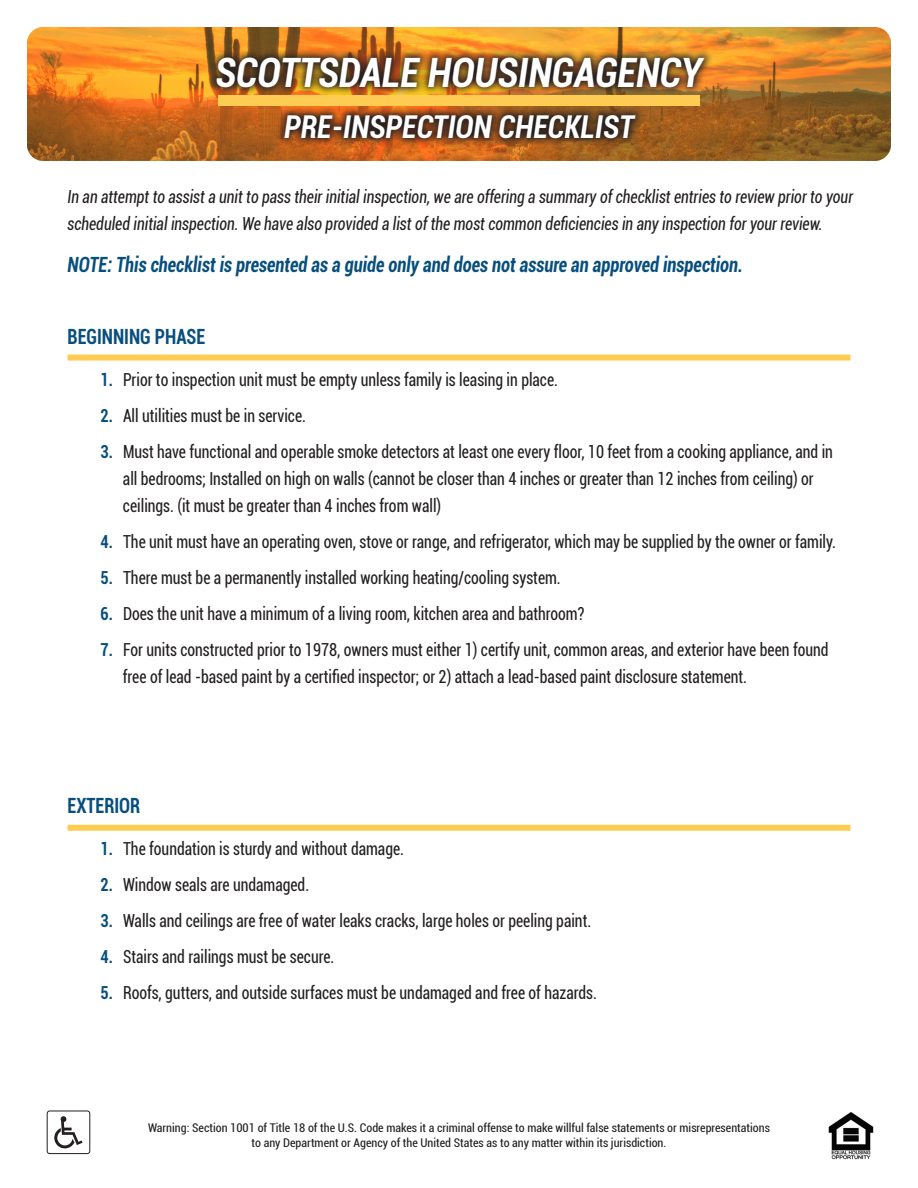
<style>
.page{position:relative;width:918px;height:1188px;background:#fff}
.page>*{position:absolute;margin:0;border:0;box-sizing:border-box;transform-origin:0 0}
.t1{font:italic 700 condensed 40.5px "Roboto";color:#fff;scale:.95 1}
.t2{font:italic 700 condensed 31.5px "Roboto";color:#fff;scale:.95 1}
.t3{font:italic 700 condensed 21px "Roboto";color:#084f7e;scale:.87 1}
.t4{font:700 condensed 21px "Roboto";color:#084f7e;scale:.87 1}
.t5{font:condensed 18px "Roboto";color:#231f20;scale:.87 1}
.t6{font:italic condensed 18px/27px "Roboto";color:#231f20;scale:.87 1}
.t7{font:condensed 12px "Roboto";color:#231f20}
.s1{font-weight:700;color:#084f7e}
</style>
<div class="page">
<div style="left:47px;top:1111px;width:43px;height:43px;border:1px solid #231f20;border-radius:3px"></div>
<svg style="left:54px;top:1116px;width:29px;height:32px"></svg>
<img style="left:828px;top:1112px;width:45px;height:48px">
<svg style="left:27px;top:27px;width:864px;height:134px;background:#c87b26"></svg>
<svg style="left:207px;top:48px;width:507px;height:99px;background:#7c4c20"></svg>
<div style="left:218px;top:95px;width:482px;height:11px;background:#fecc53"></div>
<div style="left:68px;top:355px;width:782px;height:6px;background:#fecc53"></div>
<div style="left:68px;top:825px;width:782px;height:6px;background:#fecc53"></div>
<p class="t1" style="left:216px;top:44px;width:514px">SCOTTSDALE HOUSINGAGENCY</p>
<p class="t2" style="left:284px;top:104px;width:370px">PRE-INSPECTION CHECKLIST</p>
<p class="t6" style="left:68px;top:182px;width:905px">In an attempt to assist a unit to pass their initial inspection, we are offering a summary of checklist entries to review prior to your scheduled initial inspection. We have also provided a list of the most common deficiencies in any inspection for your review.</p>
<p class="t3" style="left:68px;top:249px;width:778px">NOTE: This checklist is presented as a guide only and does not assure an approved inspection.</p>
<p class="t4" style="left:68px;top:321px;width:160px">BEGINNING PHASE</p>
<p class="t5" style="left:100px;top:367px;width:527px"><span class="s1">1.</span> Prior to inspection unit must be empty unless family is leasing in place.</p>
<p class="t5" style="left:100px;top:403px;width:238px"><span class="s1">2.</span> All utilities must be in service.</p>
<p class="t5" style="left:100px;top:439px;width:843px"><span class="s1">3.</span> Must have functional and operable smoke detectors at least one every floor, 10 feet from a cooking appliance, and in</p>
<p class="t5" style="left:123px;top:466px;width:795px">all bedrooms; Installed on high on walls (cannot be closer than 4 inches or greater than 12 inches from ceiling) or</p>
<p class="t5" style="left:123px;top:493px;width:367px">ceilings. (it must be greater than 4 inches from wall)</p>
<p class="t5" style="left:100px;top:529px;width:847px"><span class="s1">4.</span> The unit must have an operating oven, stove or range, and refrigerator, which may be supplied by the owner or family.</p>
<p class="t5" style="left:100px;top:565px;width:531px"><span class="s1">5.</span> There must be a permanently installed working heating/cooling system.</p>
<p class="t5" style="left:100px;top:601px;width:558px"><span class="s1">6.</span> Does the unit have a minimum of a living room, kitchen area and bathroom?</p>
<p class="t5" style="left:100px;top:637px;width:838px"><span class="s1">7.</span> For units constructed prior to 1978, owners must either 1) certify unit, common areas, and exterior have been found</p>
<p class="t5" style="left:123px;top:664px;width:719px">free of lead -based paint by a certified inspector; or 2) attach a lead-based paint disclosure statement.</p>
<p class="t4" style="left:68px;top:791px;width:85px">EXTERIOR</p>
<p class="t5" style="left:100px;top:836px;width:350px"><span class="s1">1.</span> The foundation is sturdy and without damage.</p>
<p class="t5" style="left:100px;top:872px;width:241px"><span class="s1">2.</span> Window seals are undamaged.</p>
<p class="t5" style="left:100px;top:908px;width:566px"><span class="s1">3.</span> Walls and ceilings are free of water leaks cracks, large holes or peeling paint.</p>
<p class="t5" style="left:100px;top:944px;width:270px"><span class="s1">4.</span> Stairs and railings must be secure.</p>
<p class="t5" style="left:100px;top:980px;width:572px"><span class="s1">5.</span> Roofs, gutters, and outside surfaces must be undamaged and free of hazards.</p>
<p class="t7" style="left:148px;top:1120px;width:623px">Warning: Section 1001 of Title 18 of the U.S. Code makes it a criminal offense to make willful false statements or misrepresentations</p>
<p class="t7" style="left:252px;top:1134px;width:416px">to any Department or Agency of the United States as to any matter within its jurisdiction.</p>
</div>
